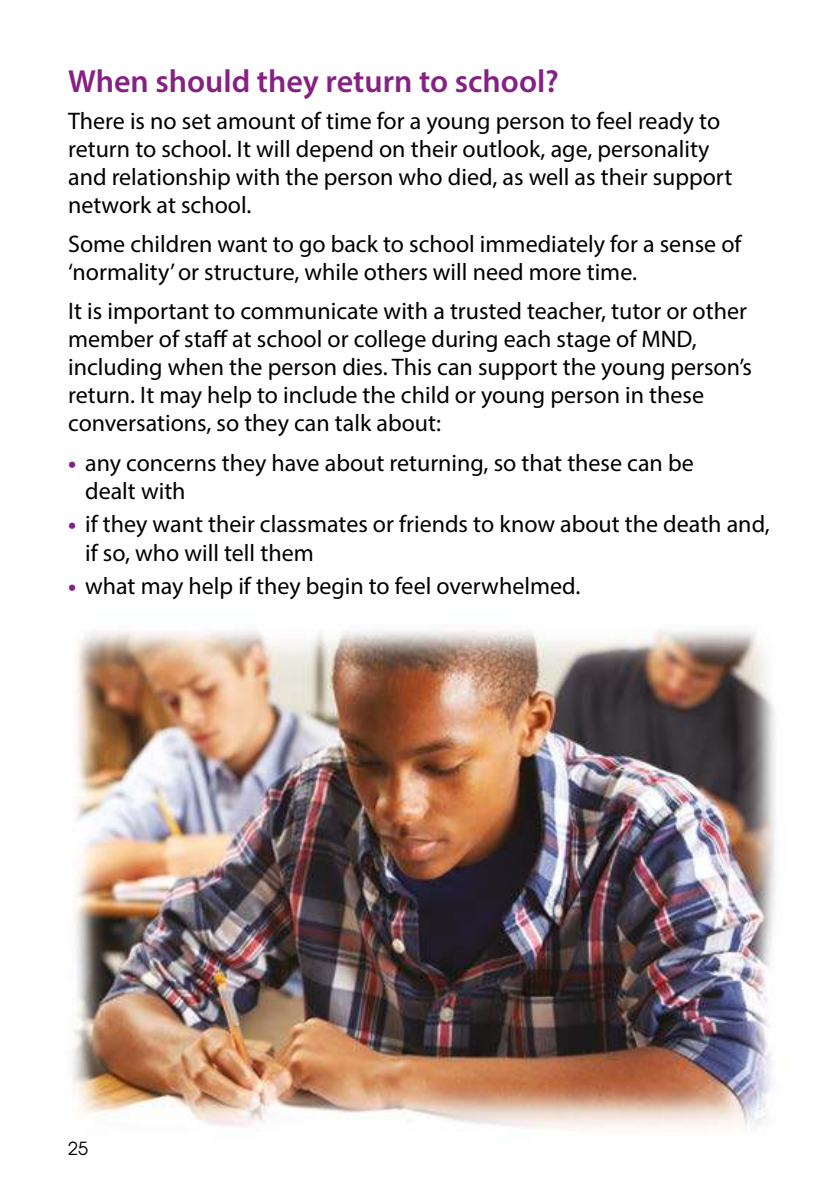
<style>
.page{position:relative;width:840px;height:1191px;background:#fff}
.page>*{position:absolute;margin:0;border:0;box-sizing:border-box;transform-origin:0 0}
.t1{font:600 32px "Myriad Pro";color:#862183}
.t2{font:24px/28px "Myriad Pro";color:#000}
.t3{font:18px "Avant Garde";color:#000}
.s1{font-weight:700;color:#862183}
</style>
<div class="page">
<img style="left:72px;top:630px;width:704px;height:501px">
<h1 class="t1" style="left:68px;top:69px;width:492px">When should they return to school?</h1>
<p class="t2" style="left:68px;top:109px;width:665px">There is no set amount of time for a young person to feel ready to return to school. It will depend on their outlook, age, personality and relationship with the person who died, as well as their support network at school.</p>
<p class="t2" style="left:68px;top:232px;width:675px">Some children want to go back to school immediately for a sense of ‘normality’ or structure, while others will need more time.</p>
<p class="t2" style="left:68px;top:299px;width:685px">It is important to communicate with a trusted teacher, tutor or other member of staf at school or college during each stage of MND, including when the person dies. This can support the young person’s return. It may help to include the child or young person in these conversations, so they can talk about:</p>
<p class="t2" style="left:85px;top:451px;width:609px;text-indent:-17px"><span class="s1">•</span> any concerns they have about returning, so that these can be dealt with</p>
<p class="t2" style="left:85px;top:512px;width:686px;text-indent:-17px"><span class="s1">•</span> if they want their classmates or friends to know about the death and, if so, who will tell them</p>
<p class="t2" style="left:68px;top:574px;width:513px"><span class="s1">•</span> what may help if they begin to feel overwhelmed.</p>
<p class="t3" style="left:68px;top:1137px;width:21px">25</p>
</div>
